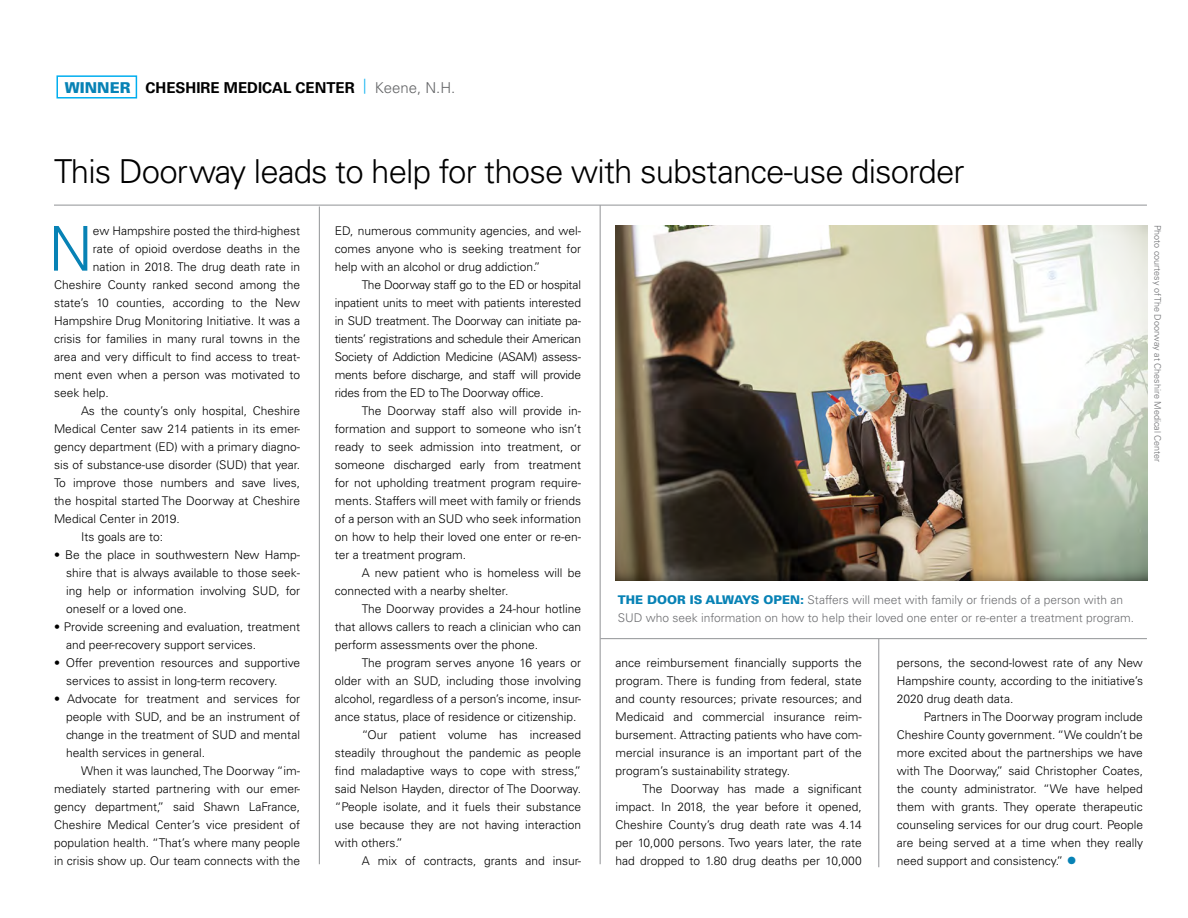
<style>
.page{position:relative;width:1188px;height:918px;background:#fff}
.page>*{position:absolute;margin:0;border:0;box-sizing:border-box;transform-origin:0 0}
.t1{font:300 61.8px "Univers LT Std";color:#0782b5}
.t2{font:300 33px "Univers LT Std";letter-spacing:-.025em;color:#000}
.t3{font:700 15px "Univers LT Std";color:#000}
.t4{font:300 12px/18px "Univers LT Std";color:#000;text-align:justify}
.t5{font:300 12px/18px "Univers LT Std";color:#6d6e71}
.t6{font:300 9px "Univers LT Std";color:#6d6e71}
.s1{font-weight:900;color:#0782b5}
.s2{font-weight:300;color:#636466}
.s3{font-size:21px;color:#0782b5}
</style>
<div class="page">
<img style="left:616px;top:226px;width:532px;height:354px">
<hr style="left:319px;top:207px;width:1px;height:657px;background:#919396">
<hr style="left:600px;top:205px;width:1px;height:659px;background:#919396">
<hr style="left:878px;top:639px;width:1px;height:228px;background:#919396">
<div style="left:56px;top:75px;width:81px;height:24px;border:2px solid #00aeef"></div>
<hr style="left:54px;top:205px;width:1093px;height:1px;background:#919396">
<hr style="left:600px;top:638px;width:547px;height:1px;background:#919396">
<p class="t3" style="left:65px;top:79px;width:392px"><span class="s1">WINNER</span> CHESHIRE MEDICAL CENTER <sup>|</sup> <span class="s2">Keene, N.H.</span></p>
<h2 class="t2" style="left:54px;top:151px;width:912px">This Doorway leads to help for those with substance-use disorder</h2>
<h1 class="t1" style="left:48px;top:212px;width:46px">N</h1>
<p class="t4" style="left:93px;top:221px;width:209px">ew Hampshire posted the third-highest</p>
<p class="t4" style="left:93px;top:239px;width:209px">rate of opioid overdose deaths in the</p>
<p class="t4" style="left:93px;top:257px;width:209px">nation in 2018. The drug death rate in</p>
<p class="t4" style="left:54px;top:275px;width:248px">Cheshire County ranked second among the</p>
<p class="t4" style="left:54px;top:293px;width:248px">state’s 10 counties, according to the New</p>
<p class="t4" style="left:54px;top:311px;width:248px">Hampshire Drug Monitoring Initiative. It was a</p>
<p class="t4" style="left:54px;top:329px;width:248px">crisis for families in many rural towns in the</p>
<p class="t4" style="left:54px;top:347px;width:248px">area and very difficult to find access to treat-</p>
<p class="t4" style="left:54px;top:365px;width:248px">ment even when a person was motivated to</p>
<p class="t4" style="left:54px;top:383px;width:56px">seek help.</p>
<p class="t4" style="left:81px;top:401px;width:221px">As the county’s only hospital, Cheshire</p>
<p class="t4" style="left:54px;top:419px;width:248px">Medical Center saw 214 patients in its emer-</p>
<p class="t4" style="left:54px;top:437px;width:248px">gency department (ED) with a primary diagno-</p>
<p class="t4" style="left:54px;top:455px;width:248px">sis of substance-use disorder (SUD) that year.</p>
<p class="t4" style="left:54px;top:473px;width:248px">To improve those numbers and save lives,</p>
<p class="t4" style="left:54px;top:491px;width:248px">the hospital started The Doorway at Cheshire</p>
<p class="t4" style="left:54px;top:509px;width:127px">Medical Center in 2019.</p>
<p class="t4" style="left:81px;top:527px;width:84px">Its goals are to:</p>
<p class="t4" style="left:66px;top:545px;width:236px;text-indent:-12px">• Be the place in southwestern New Hamp&shy;shire that is always available to those seek&shy;ing help or information involving SUD, for oneself or a loved one.</p>
<p class="t4" style="left:66px;top:617px;width:236px;text-indent:-12px">• Provide screening and evaluation, treatment and peer-recovery support services.</p>
<p class="t4" style="left:66px;top:653px;width:236px;text-indent:-12px">• Offer prevention resources and supportive services to assist in long-term recovery.</p>
<p class="t4" style="left:66px;top:689px;width:236px;text-indent:-12px">• Advocate for treatment and services for people with SUD, and be an instrument of change in the treatment of SUD and mental health services in general.</p>
<p class="t4" style="left:54px;top:761px;width:248px;text-indent:27px">When it was launched, The Doorway “im&shy;mediately started partnering with our emer&shy;gency department,” said Shawn LaFrance, Cheshire Medical Center’s vice president of population health. “That’s where many people in crisis show up. Our team connects with the</p>
<p class="t4" style="left:335px;top:221px;width:248px">ED, numerous community agencies, and wel&shy;comes anyone who is seeking treatment for help with an alcohol or drug addiction.”</p>
<p class="t4" style="left:335px;top:275px;width:248px;text-indent:27px">The Doorway staff go to the ED or hospital inpatient units to meet with patients interested in SUD treatment. The Doorway can initiate pa&shy;tients’ registrations and schedule their American Society of Addiction Medicine (ASAM) assess&shy;ments before discharge, and staff will provide rides from the ED to The Doorway office.</p>
<p class="t4" style="left:335px;top:401px;width:248px;text-indent:27px">The Doorway staff also will provide in&shy;formation and support to someone who isn’t ready to seek admission into treatment, or someone discharged early from treatment for not upholding treatment program require&shy;ments. Staffers will meet with family or friends of a person with an SUD who seek information on how to help their loved one enter or re-en&shy;ter a treatment program.</p>
<p class="t4" style="left:335px;top:563px;width:248px;text-indent:27px">A new patient who is homeless will be connected with a nearby shelter.</p>
<p class="t4" style="left:335px;top:599px;width:248px;text-indent:27px">The Doorway provides a 24-hour hotline that allows callers to reach a clinician who can perform assessments over the phone.</p>
<p class="t4" style="left:362px;top:653px;width:221px">The program serves anyone 16 years or</p>
<p class="t4" style="left:335px;top:671px;width:248px">older with an SUD, including those involving</p>
<p class="t4" style="left:335px;top:689px;width:248px">alcohol, regardless of a person’s income, insur-</p>
<p class="t4" style="left:335px;top:707px;width:243px">ance status, place of residence or citizenship.</p>
<p class="t4" style="left:362px;top:725px;width:221px">“Our patient volume has increased</p>
<p class="t4" style="left:335px;top:743px;width:248px">steadily throughout the pandemic as people</p>
<p class="t4" style="left:335px;top:761px;width:248px">find maladaptive ways to cope with stress,”</p>
<p class="t4" style="left:335px;top:779px;width:248px">said Nelson Hayden, director of The Doorway.</p>
<p class="t4" style="left:335px;top:797px;width:248px">“People isolate, and it fuels their substance</p>
<p class="t4" style="left:335px;top:815px;width:248px">use because they are not having interaction</p>
<p class="t4" style="left:335px;top:833px;width:69px">with others.”</p>
<p class="t4" style="left:362px;top:851px;width:221px">A mix of contracts, grants and insur-</p>
<p class="t6" style="left:1163px;top:225px;width:239px;rotate:90deg">Photo courtesy of The Doorway at Cheshire Medical Center</p>
<p class="t5" style="left:618px;top:591px;width:518px"><span class="s1">THE DOOR IS ALWAYS OPEN:</span> Staffers will meet with family or friends of a person with an<br>SUD who seek information on how to help their loved one enter or re-enter a treatment program.</p>
<p class="t4" style="left:897px;top:654px;width:248px">persons, the second-lowest rate of any New Hampshire county, according to the initiative’s 2020 drug death data.</p>
<p class="t4" style="left:897px;top:708px;width:248px;text-indent:27px">Partners in The Doorway program include Cheshire County government. “We couldn’t be more excited about the partnerships we have with The Doorway,” said Christopher Coates, the county administrator. “We have helped them with grants. They operate therapeutic counseling services for our drug court. People are being served at a time when they really need support and consistency.” <span class="s3">•</span></p>
<p class="t4" style="left:616px;top:654px;width:248px">ance reimbursement financially supports the program. There is funding from federal, state and county resources; private resources; and Medicaid and commercial insurance reim&shy;bursement. Attracting patients who have com&shy;mercial insurance is an important part of the program’s sustainability strategy.</p>
<p class="t4" style="left:616px;top:780px;width:248px;text-indent:27px">The Doorway has made a significant impact. In 2018, the year before it opened, Cheshire County’s drug death rate was 4.14 per 10,000 persons. Two years later, the rate had dropped to 1.80 drug deaths per 10,000</p>
</div>
